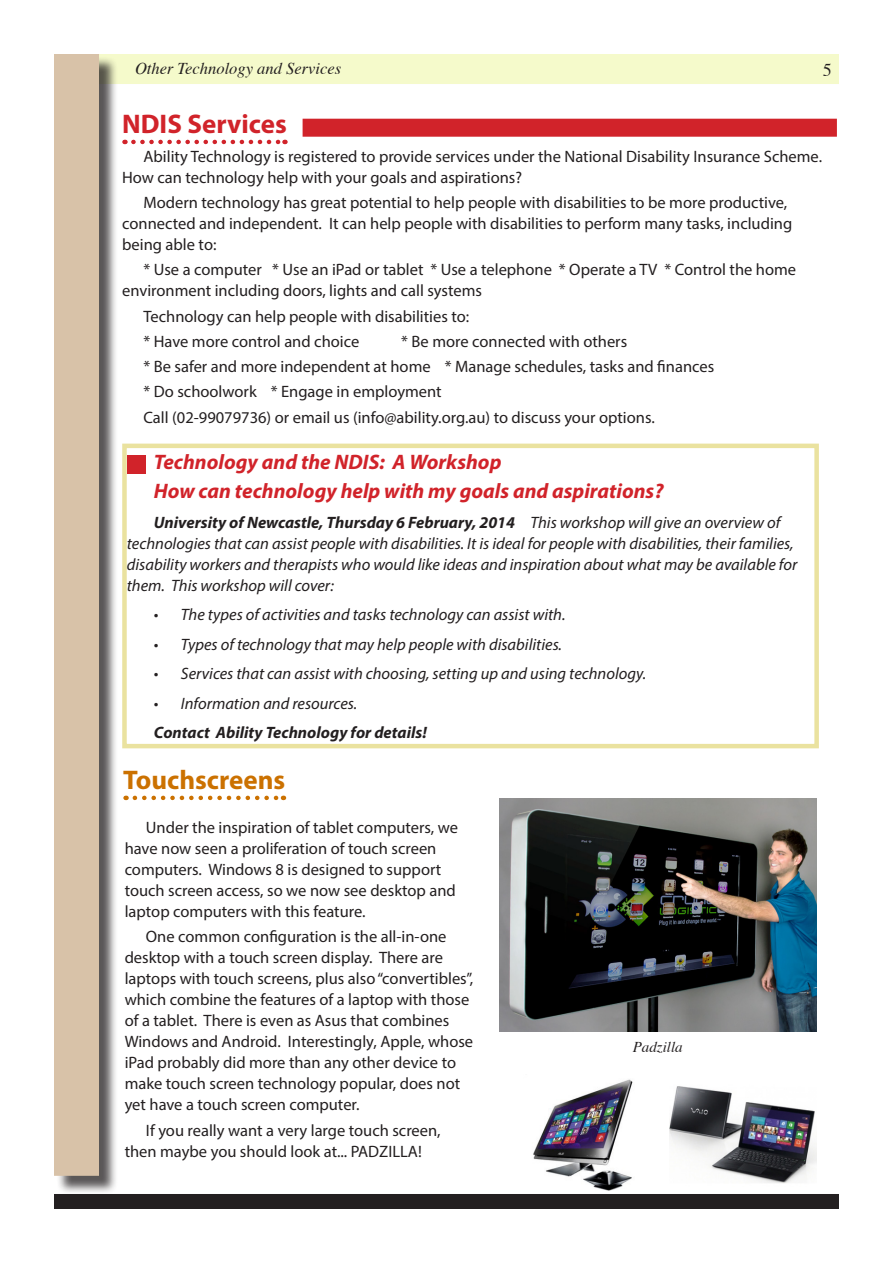
<style>
.page{position:relative;width:893px;height:1263px;background:#fff}
.page>*{position:absolute;margin:0;border:0;box-sizing:border-box;transform-origin:0 0}
.Headline{font:700 27px "Myriad Pro";color:#cb7100}
.Headline-2{font:700 27px "Myriad Pro";color:#d1232a}
.Body_Italic{font:italic 700 21px "Myriad Pro";color:#d1232a}
.t1{font:18px "Times";color:#231f20}
.Body{font:16.5px/21px "Myriad Pro";color:#231f20}
.Body_Italic-2{font:italic 16.5px/21px "Myriad Pro";color:#231f20}
.Body_Italic-3{font:italic 700 16.5px "Myriad Pro";color:#231f20}
.t2{font:italic 16.5px "Times";color:#231f20}
.t3{font:italic 15px "Times";color:#231f20}
.s1{font-weight:700}
</style>
<div class="page">
<div style="left:54px;top:1194px;width:785px;height:15px;background:#231f20"></div>
<div style="left:64px;top:54px;width:775px;height:30px;background:#f5facb"></div>
<div style="left:56px;top:56px;width:62px;height:1139px;background:#231f20;opacity:.75"></div>
<div style="left:54px;top:54px;width:45px;height:1122px;background:#d8c2a8"></div>
<svg style="left:135px;top:796px;width:149px;height:4px"></svg>
<div style="left:122px;top:444px;width:697px;height:304px;border:4px solid #eae29f"></div>
<div style="left:127px;top:455px;width:18px;height:19px;background:#d1232a"></div>
<img style="left:499px;top:798px;width:317px;height:233px">
<img style="left:533px;top:1079px;width:100px;height:111px">
<img style="left:669px;top:1086px;width:147px;height:97px">
<svg style="left:133px;top:140px;width:152px;height:4px"></svg>
<div style="left:303px;top:119px;width:534px;height:18px;background:#d1232a"></div>
<p class="t2" style="left:135px;top:54px;width:208px">Other Technology and Services</p>
<p class="t1" style="left:823px;top:53px;width:10px">5</p>
<p class="Headline-2" style="left:122px;top:106px;width:166px">NDIS Services</p>
<p class="Body" style="left:122px;top:146px;width:701px;text-indent:21px">Ability Technology is registered to provide services under the National Disability Insurance Scheme.<br>How can technology help with your goals and aspirations?</p>
<p class="Body" style="left:122px;top:192px;width:671px;text-indent:21px">Modern technology has great potential to help people with disabilities to be more productive, connected and independent. It can help people with disabilities to perform many tasks, including being able to:</p>
<p class="Body" style="left:122px;top:259px;width:675px;text-indent:21px">* Use a computer * Use an iPad or tablet * Use a telephone * Operate a TV * Control the home environment including doors, lights and call systems</p>
<p class="Body" style="left:143px;top:305px;width:327px">Technology can help people with disabilities to:</p>
<p class="Body" style="left:143px;top:331px;width:217px">* Have more control and choice</p>
<p class="Body" style="left:401px;top:331px;width:227px">* Be more connected with others</p>
<p class="Body" style="left:143px;top:356px;width:572px">* Be safer and more independent at home * Manage schedules, tasks and finances</p>
<p class="Body" style="left:143px;top:381px;width:300px">* Do schoolwork * Engage in employment</p>
<p class="Body" style="left:143px;top:406px;width:513px">Call (02-99079736) or email us (info@ability.org.au) to discuss your options.</p>
<p class="Body_Italic" style="left:154px;top:448px;width:349px">Technology and the NDIS: A Workshop</p>
<p class="Body_Italic" style="left:154px;top:477px;width:511px">How can technology help with my goals and aspirations?</p>
<p class="Body_Italic-2" style="left:127px;top:511px;width:672px;text-indent:27px"><span class="s1">University of Newcastle, Thursday 6 February, 2014</span> This workshop will give an overview of technologies that can assist people with disabilities. It is ideal for people with disabilities, their families, disability workers and therapists who would like ideas and inspiration about what may be available for them. This workshop will cover:</p>
<p class="Body_Italic-2" style="left:154px;top:604px;width:413px">• The types of activities and tasks technology can assist with.</p>
<p class="Body_Italic-2" style="left:154px;top:633px;width:410px">• Types of technology that may help people with disabilities.</p>
<p class="Body_Italic-2" style="left:154px;top:663px;width:494px">• Services that can assist with choosing, setting up and using technology.</p>
<p class="Body_Italic-2" style="left:154px;top:692px;width:205px">• Information and resources.</p>
<p class="Body_Italic-3" style="left:154px;top:722px;width:275px">Contact Ability Technology for details!</p>
<p class="Headline" style="left:123px;top:762px;width:163px">Touchscreens</p>
<p class="Body" style="left:125px;top:817px;width:335px;text-indent:21px">Under the inspiration of tablet computers, we have now seen a proliferation of touch screen computers. Windows 8 is designed to support touch screen access, so we now see desktop and laptop computers with this feature.</p>
<p class="Body" style="left:125px;top:926px;width:350px;text-indent:21px">One common configuration is the all-in-one desktop with a touch screen display. There are laptops with touch screens, plus also “convertibles”, which combine the features of a laptop with those of a tablet. There is even as Asus that combines Windows and Android. Interestingly, Apple, whose iPad probably did more than any other device to make touch screen technology popular, does not yet have a touch screen computer.</p>
<p class="Body" style="left:125px;top:1119px;width:318px;text-indent:21px">If you really want a very large touch screen, then maybe you should look at... PADZILLA!</p>
<p class="t3" style="left:633px;top:1034px;width:52px">Padzilla</p>
</div>
